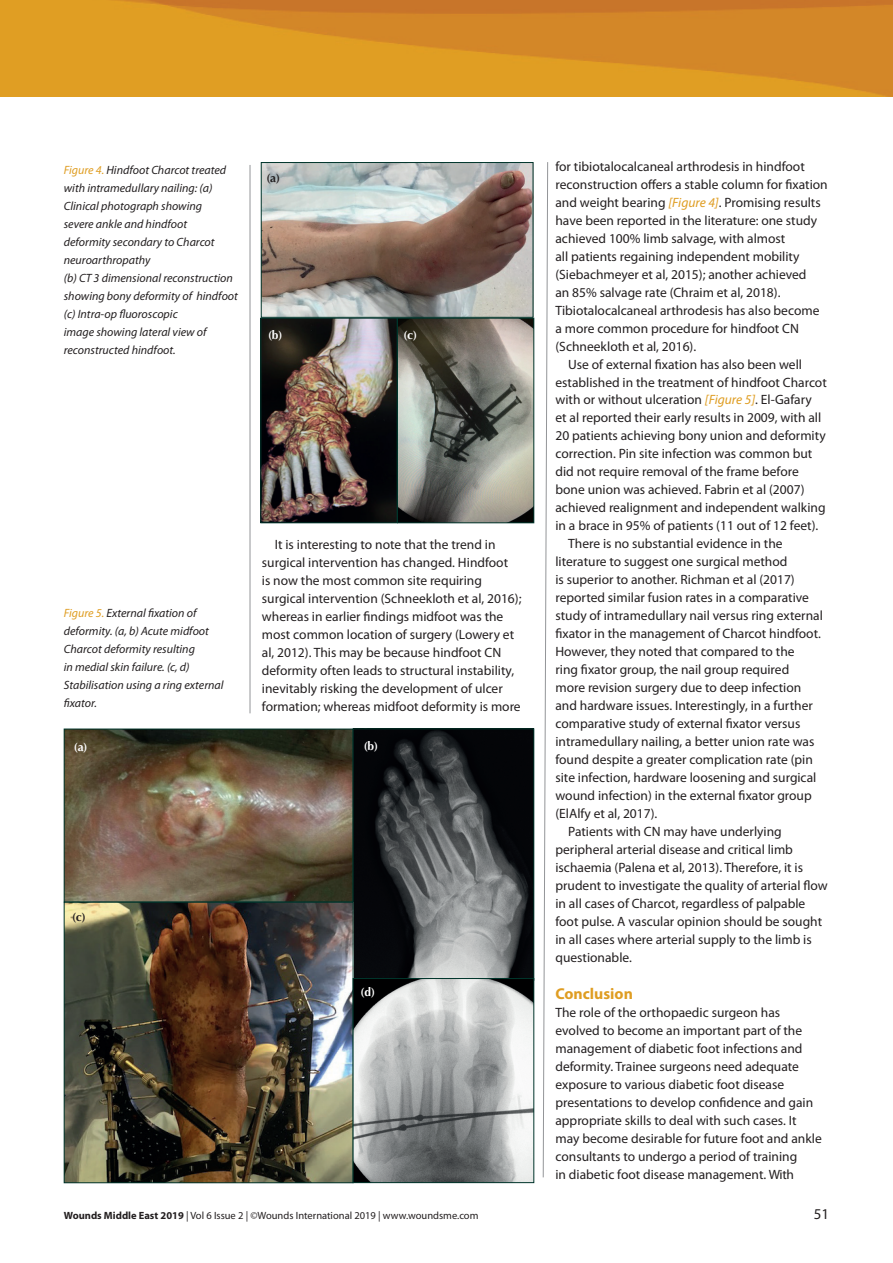
<style>
.page{position:relative;width:893px;height:1263px;background:#fff}
.page>*{position:absolute;margin:0;border:0;box-sizing:border-box;transform-origin:0 0}
.t1{font:700 15.75px "Myriad Pro";color:#df9d22}
.t2{font:15px "Myriad Pro";color:#231f20}
.t3{font:13.5px/18px "Myriad Pro";color:#231f20}
.t4{font:italic 12px/18px "Myriad Pro";color:#231f20}
.t5{font:700 12px "Optima";color:#fff}
.t6{font:700 12px "Optima";color:#231f20}
.t7{font:10.5px "Myriad Pro";color:#231f20}
.s1{color:#df9d22}
.s2{font-style:italic;color:#df9d22}
.s3{font-weight:700}
</style>
<div class="page">
<svg style="left:543px;top:162px;width:5px;height:1016px"></svg>
<hr style="left:250px;top:165px;width:1px;height:548px;background:#939598">
<img style="left:0;top:0;width:893px;height:97px">
<img style="left:262px;top:163px;width:272px;height:358px">
<div style="left:260px;top:318px;width:138px;height:205px;border:1px solid #00352b"></div>
<div style="left:397px;top:318px;width:137px;height:205px;border:1px solid #00352b"></div>
<div style="left:261px;top:162px;width:272px;height:156px;border:1px solid #00352b"></div>
<img style="left:66px;top:731px;width:285px;height:450px">
<div style="left:64px;top:729px;width:289px;height:173px;border:1px solid #00352b"></div>
<img style="left:355px;top:730px;width:177px;height:248px">
<div style="left:353px;top:728px;width:181px;height:252px;border:1px solid #00352b"></div>
<div style="left:64px;top:902px;width:289px;height:281px;border:1px solid #00352b"></div>
<img style="left:355px;top:980px;width:177px;height:201px">
<div style="left:353px;top:978px;width:181px;height:205px;border:1px solid #00352b"></div>
<p class="t4" style="left:64px;top:161px;width:176px"><span class="s1">Figure 4.</span> Hindfoot Charcot treated with intramedullary nailing: (a)<br>Clinical photograph showing<br>severe ankle and hindfoot<br>deformity secondary to Charcot neuroarthropathy<br>(b) CT 3 dimensional reconstruction showing bony deformity of hindfoot (c) Intra-op fluoroscopic<br>image showing lateral view of reconstructed hindfoot.</p>
<p class="t6" style="left:266px;top:171px;width:15px">(a)</p>
<p class="t5" style="left:268px;top:328px;width:16px">(b)</p>
<p class="t5" style="left:403px;top:328px;width:15px">(c)</p>
<p class="t4" style="left:64px;top:604px;width:161px"><span class="s1">Figure 5.</span> External fixation of deformity. (a, b) Acute midfoot<br>Charcot deformity resulting<br>in medial skin failure. (c, d)<br>Stabilisation using a ring external fixator.</p>
<p class="t3" style="left:262px;top:535px;width:261px;text-indent:13px">It is interesting to note that the trend in surgical intervention has changed. Hindfoot<br>is now the most common site requiring surgical intervention (Schneekloth et al, 2016); whereas in earlier findings midfoot was the most common location of surgery (Lowery et al, 2012). This may be because hindfoot CN deformity often leads to structural instability, inevitably risking the development of ulcer formation; whereas midfoot deformity is more</p>
<p class="t5" style="left:74px;top:739px;width:15px">(a)</p>
<p class="t5" style="left:364px;top:739px;width:16px">(b)</p>
<p class="t6" style="left:72px;top:910px;width:15px">(c)</p>
<p class="t5" style="left:361px;top:985px;width:16px">(d)</p>
<p class="t3" style="left:555px;top:157px;width:251px">for tibiotalocalcaneal arthrodesis in hindfoot</p>
<p class="t3" style="left:555px;top:175px;width:274px">reconstruction offers a stable column for fixation</p>
<p class="t3" style="left:555px;top:193px;width:267px">and weight bearing <span class="s2">[Figure 4]</span>. Promising results</p>
<p class="t3" style="left:555px;top:211px;width:263px">have been reported in the literature: one study</p>
<p class="t3" style="left:555px;top:229px;width:231px">achieved 100% limb salvage, with almost</p>
<p class="t3" style="left:555px;top:247px;width:246px">all patients regaining independent mobility</p>
<p class="t3" style="left:555px;top:265px;width:253px">(Siebachmeyer et al, 2015); another achieved</p>
<p class="t3" style="left:555px;top:283px;width:227px">an 85% salvage rate (Chraim et al, 2018).</p>
<p class="t3" style="left:555px;top:301px;width:265px">Tibiotalocalcaneal arthrodesis has also become</p>
<p class="t3" style="left:555px;top:319px;width:245px">a more common procedure for hindfoot CN</p>
<p class="t3" style="left:555px;top:337px;width:142px">(Schneekloth et al, 2016).</p>
<p class="t3" style="left:568px;top:355px;width:235px">Use of external fixation has also been well</p>
<p class="t3" style="left:555px;top:373px;width:273px">established in the treatment of hindfoot Charcot</p>
<p class="t3" style="left:555px;top:391px;width:258px">with or without ulceration <span class="s2">[Figure 5]</span>. El-Gafary</p>
<p class="t3" style="left:555px;top:409px;width:267px">et al reported their early results in 2009, with all</p>
<p class="t3" style="left:555px;top:427px;width:272px">20 patients achieving bony union and deformity</p>
<p class="t3" style="left:555px;top:445px;width:258px">correction. Pin site infection was common but</p>
<p class="t3" style="left:555px;top:463px;width:245px">did not require removal of the frame before</p>
<p class="t3" style="left:555px;top:481px;width:251px">bone union was achieved. Fabrin et al (2007)</p>
<p class="t3" style="left:555px;top:499px;width:272px">achieved realignment and independent walking</p>
<p class="t3" style="left:555px;top:517px;width:264px">in a brace in 95% of patients (11 out of 12 feet).</p>
<p class="t3" style="left:568px;top:535px;width:216px">There is no substantial evidence in the</p>
<p class="t3" style="left:555px;top:553px;width:233px">literature to suggest one surgical method</p>
<p class="t3" style="left:555px;top:571px;width:241px">is superior to another. Richman et al (2017)</p>
<p class="t3" style="left:555px;top:589px;width:255px">reported similar fusion rates in a comparative</p>
<p class="t3" style="left:555px;top:607px;width:269px">study of intramedullary nail versus ring external</p>
<p class="t3" style="left:555px;top:625px;width:267px">fixator in the management of Charcot hindfoot.</p>
<p class="t3" style="left:555px;top:643px;width:241px">However, they noted that compared to the</p>
<p class="t3" style="left:555px;top:661px;width:235px">ring fixator group, the nail group required</p>
<p class="t3" style="left:555px;top:679px;width:247px">more revision surgery due to deep infection</p>
<p class="t3" style="left:555px;top:697px;width:259px">and hardware issues. Interestingly, in a further</p>
<p class="t3" style="left:555px;top:715px;width:246px">comparative study of external fixator versus</p>
<p class="t3" style="left:555px;top:733px;width:260px">intramedullary nailing, a better union rate was</p>
<p class="t3" style="left:555px;top:751px;width:259px">found despite a greater complication rate (pin</p>
<p class="t3" style="left:555px;top:769px;width:262px">site infection, hardware loosening and surgical</p>
<p class="t3" style="left:555px;top:787px;width:258px">wound infection) in the external fixator group</p>
<p class="t3" style="left:555px;top:805px;width:103px">(ElAlfy et al, 2017).</p>
<p class="t3" style="left:568px;top:823px;width:215px">Patients with CN may have underlying</p>
<p class="t3" style="left:555px;top:841px;width:239px">peripheral arterial disease and critical limb</p>
<p class="t3" style="left:555px;top:859px;width:249px">ischaemia (Palena et al, 2013). Therefore, it is</p>
<p class="t3" style="left:555px;top:877px;width:274px">prudent to investigate the quality of arterial flow</p>
<p class="t3" style="left:555px;top:895px;width:251px">in all cases of Charcot, regardless of palpable</p>
<p class="t3" style="left:555px;top:913px;width:268px">foot pulse. A vascular opinion should be sought</p>
<p class="t3" style="left:555px;top:931px;width:258px">in all cases where arterial supply to the limb is</p>
<p class="t3" style="left:555px;top:949px;width:78px">questionable.</p>
<p class="t1" style="left:555px;top:983px;width:79px">Conclusion</p>
<p class="t3" style="left:555px;top:1003px;width:268px">The role of the orthopaedic surgeon has evolved to become an important part of the management of diabetic foot infections and deformity. Trainee surgeons need adequate exposure to various diabetic foot disease presentations to develop confidence and gain appropriate skills to deal with such cases. It may become desirable for future foot and ankle consultants to undergo a period of training<br>in diabetic foot disease management. With</p>
<p class="t7" style="left:64px;top:1208px;width:416px"><span class="s3">Wounds Middle East 2019</span> | Vol 6 Issue 2 | ©Wounds International 2019 | www.woundsme.com</p>
<p class="t2" style="left:814px;top:1204px;width:17px">51</p>
</div>
